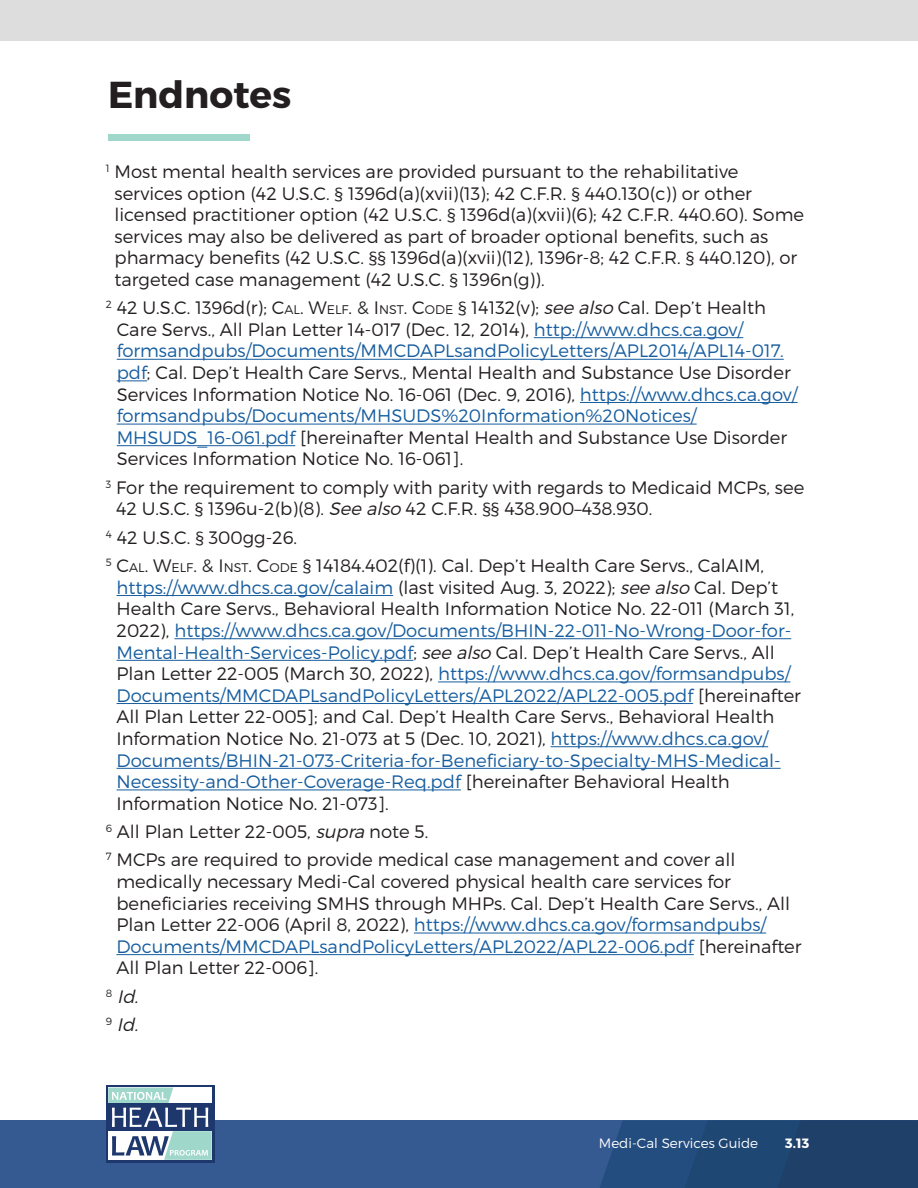
<style>
.page{position:relative;width:918px;height:1188px;background:#fff}
.page>*{position:absolute;margin:0;border:0;box-sizing:border-box;transform-origin:0 0}
.t1{font:700 37.5px "Montserrat";color:#231f20}
.t2{font:300 18px/21.6px "Montserrat";color:#231f20}
.t3{font:300 18px/21.6px "Montserrat";color:#175d9e}
.t4{font:italic 300 18px/28.3px "Montserrat";color:#231f20}
.t5{font:300 13.5px "Montserrat";color:#fff}
.t6{font:700 13.5px "Montserrat";color:#fff}
.s1{font-style:inherit}
.s2{font-size:12.6px}
.s3{font-style:italic}
.s4{color:#175d9e}
.s5{color:#231f20}
.s6{font-style:italic;color:#231f20}
</style>
<div class="page">
<div style="left:0;top:1120px;width:918px;height:68px;background:#355a91"></div>
<svg style="left:600px;top:1120px;width:318px;height:68px;background:#214673"></svg>
<svg style="left:106px;top:1085px;width:109px;height:78px"></svg>
<svg style="left:108px;top:1088px;width:104px;height:72px;background:#91a8ba"></svg>
<div style="left:0;top:0;width:918px;height:40px;background:#ddd"></div>
<div style="left:108px;top:134px;width:141px;height:6px;background:#a0d7cb"></div>
<hr style="left:534px;top:337px;width:209px;height:1px;background:#175d9e">
<hr style="left:117px;top:359px;width:667px;height:1px;background:#175d9e">
<hr style="left:117px;top:380px;width:30px;height:1px;background:#175d9e">
<hr style="left:580px;top:402px;width:218px;height:1px;background:#175d9e">
<hr style="left:117px;top:424px;width:580px;height:1px;background:#175d9e">
<hr style="left:117px;top:445px;width:178px;height:1px;background:#175d9e">
<hr style="left:117px;top:595px;width:276px;height:1px;background:#175d9e">
<hr style="left:174px;top:638px;width:617px;height:1px;background:#175d9e">
<hr style="left:117px;top:660px;width:296px;height:1px;background:#175d9e">
<hr style="left:438px;top:681px;width:352px;height:1px;background:#175d9e">
<hr style="left:117px;top:703px;width:576px;height:1px;background:#175d9e">
<hr style="left:551px;top:746px;width:217px;height:1px;background:#175d9e">
<hr style="left:117px;top:768px;width:664px;height:1px;background:#175d9e">
<hr style="left:117px;top:789px;width:344px;height:1px;background:#175d9e">
<hr style="left:414px;top:933px;width:352px;height:1px;background:#175d9e">
<hr style="left:116px;top:954px;width:578px;height:1px;background:#175d9e">
<h1 class="t1" style="left:108px;top:71px;width:185px">Endnotes</h1>
<p class="t2" style="left:115px;top:160px;width:691px;text-indent:-9px"><sup>1</sup> Most mental health services are provided pursuant to the rehabilitative services option (42 U.S.C. § 1396d(a)(xvii)(13); 42 C.F.R. § 440.130(c)) or other licensed practitioner option (42 U.S.C. § 1396d(a)(xvii)(6); 42 C.F.R. 440.60). Some services may also be delivered as part of broader optional benefits, such as pharmacy benefits (42 U.S.C. §§ 1396d(a)(xvii)(12), 1396r-8; 42 C.F.R. § 440.120), or targeted case management (42 U.S.C. § 1396n(g)).</p>
<p class="t2" style="left:117px;top:297px;width:682px;text-indent:-11px"><sup>2</sup> 42 U.S.C. 1396d(r); <span class="s1">C</span><span class="s2">AL</span><span class="s1">. W</span><span class="s2">ELF</span><span class="s1">. &amp; I</span><span class="s2">NST</span><span class="s1">. C</span><span class="s2">ODE</span> § 14132(v); <span class="s3">see also</span> Cal. Dep’t Health Care Servs., All Plan Letter 14-017 (Dec. 12, 2014), <span class="s4">http://www.dhcs.ca.gov/ formsandpubs/Documents/MMCDAPLsandPolicyLetters/APL2014/APL14-017. pdf</span>; Cal. Dep’t Health Care Servs., Mental Health and Substance Use Disorder Services Information Notice No. 16-061 (Dec. 9, 2016), <span class="s4">https://www.dhcs.ca.gov/ formsandpubs/Documents/MHSUDS%20Information%20Notices/ MHSUDS_16-061.pdf</span> [hereinafter Mental Health and Substance Use Disorder Services Information Notice No. 16-061].</p>
<p class="t2" style="left:116px;top:476px;width:690px;text-indent:-10px"><sup>3</sup> For the requirement to comply with parity with regards to Medicaid MCPs, see<br>42 U.S.C. § 1396u-2(b)(8). <span class="s3">See also</span> 42 C.F.R. §§ 438.900–438.930.</p>
<p class="t2" style="left:106px;top:523px;width:660px;line-height:28.3px"><sup>4</sup> 42 U.S.C. § 300gg-26.<br><sup>5</sup> <span class="s1">C</span><span class="s2">AL</span><span class="s1">. W</span><span class="s2">ELF</span><span class="s1">. &amp; I</span><span class="s2">NST</span><span class="s1">. C</span><span class="s2">ODE</span> § 14184.402(f)(1). Cal. Dep’t Health Care Servs., CalAIM,</p>
<p class="t3" style="left:117px;top:576px;width:686px">https://www.dhcs.ca.gov/calaim <span class="s5">(last visited Aug. 3, 2022);</span> <span class="s6">see also</span> <span class="s5">Cal. Dep’t Health Care Servs., Behavioral Health Information Notice No. 22-011 (March 31, 2022),</span> https://www.dhcs.ca.gov/Documents/BHIN-22-011-No-Wrong-Door-for-Mental-Health-Services-Policy.pdf<span class="s5">;</span> <span class="s6">see also</span> <span class="s5">Cal. Dep’t Health Care Servs., All Plan Letter 22-005 (March 30, 2022),</span> https://www.dhcs.ca.gov/formsandpubs/ Documents/MMCDAPLsandPolicyLetters/APL2022/APL22-005.pdf <span class="s5">[hereinafter All Plan Letter 22-005]; and Cal. Dep’t Health Care Servs., Behavioral Health Information Notice No. 21-073 at 5 (Dec. 10, 2021),</span> https://www.dhcs.ca.gov/ Documents/BHIN-21-073-Criteria-for-Beneficiary-to-Specialty-MHS-Medical-Necessity-and-Other-Coverage-Req.pdf <span class="s5">[hereinafter Behavioral Health Information Notice No. 21-073].</span></p>
<p class="t2" style="left:106px;top:817px;width:631px;line-height:28.3px"><sup>6</sup> All Plan Letter 22-005, <span class="s3">supra</span> note 5.<br><sup>7</sup> MCPs are required to provide medical case management and cover all</p>
<p class="t2" style="left:116px;top:871px;width:687px">medically necessary Medi-Cal covered physical health care services for beneficiaries receiving SMHS through MHPs. Cal. Dep’t Health Care Servs., All Plan Letter 22-006 (April 8, 2022), <span class="s4">https://www.dhcs.ca.gov/formsandpubs/ Documents/MMCDAPLsandPolicyLetters/APL2022/APL22-006.pdf</span> [hereinafter All Plan Letter 22-006].</p>
<p class="t4" style="left:106px;top:982px;width:39px"><sup>8</sup> Id.<br><sup>9</sup> Id.</p>
<p class="t5" style="left:599px;top:1135px;width:161px">Medi-Cal Services Guide</p>
<p class="t6" style="left:785px;top:1135px;width:25px">3.13</p>
</div>
